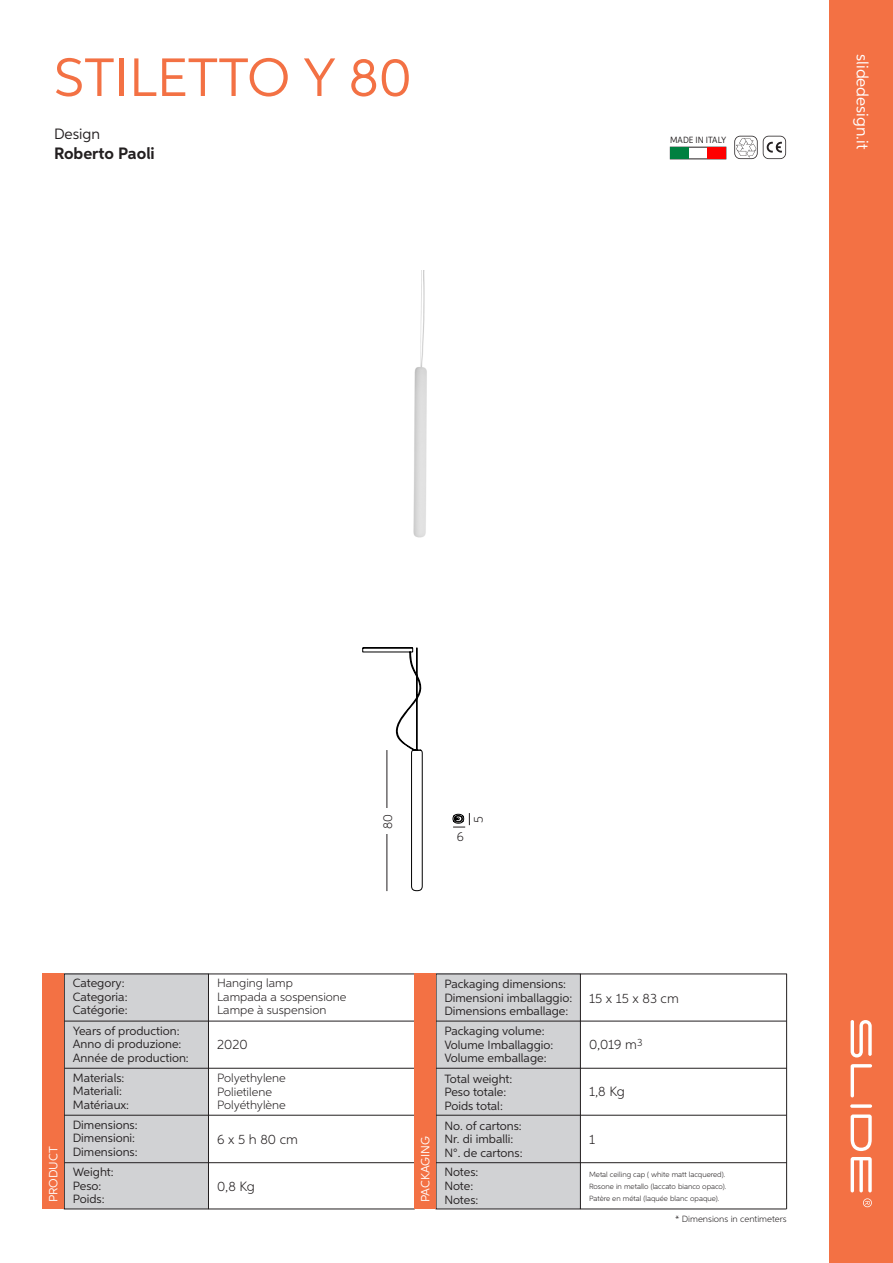
<style>
.page{position:relative;width:893px;height:1263px;background:#fff}
.page>*{position:absolute;margin:0;border:0;box-sizing:border-box;transform-origin:0 0}
.t1{font:54px "Aspira";color:#f37144}
.t2{font:16.5px "Aspira";color:#fff}
.t3{font:700 16.5px "Aspira";color:#231f20}
.t4{font:15px "Aspira";color:#231f20}
.t5{font:300 13.5px "Aspira";color:#231f20}
.t6{font:300 12.9px "Aspira";color:#231f20}
.t7{font:12px/13.5px "Aspira";color:#231f20}
.t8{font:300 12px/13.5px "Aspira";color:#231f20}
.t9{font:12px "Aspira";color:#fff}
.t10{font:300 9px "Aspira";color:#231f20}
.t11{font:9px "Aspira Nar";color:#231f20}
.t12{font:300 7.5px/12px "Aspira";color:#231f20}
</style>
<div class="page">
<div style="left:829px;top:0;width:64px;height:1263px;background:#f37144"></div>
<svg style="left:734px;top:136px;width:52px;height:23px"></svg>
<div style="left:670px;top:147px;width:19px;height:12px;background:#008040"></div>
<div style="left:708px;top:147px;width:18px;height:12px;background:#fe0000"></div>
<div style="left:64px;top:974px;width:144px;height:235px;background:#d1d2d4"></div>
<div style="left:64px;top:974px;width:145px;height:235px;border:1px solid #231f20"></div>
<div style="left:436px;top:974px;width:144px;height:235px;background:#d1d2d4"></div>
<div style="left:436px;top:974px;width:145px;height:235px;border:1px solid #231f20"></div>
<hr style="left:64px;top:1021px;width:722px;height:1px;background:#231f20">
<hr style="left:209px;top:974px;width:206px;height:1px;background:#231f20">
<hr style="left:64px;top:1068px;width:723px;height:1px;background:#231f20">
<hr style="left:64px;top:1115px;width:722px;height:1px;background:#231f20">
<hr style="left:209px;top:1209px;width:206px;height:1px;background:#231f20">
<hr style="left:581px;top:1209px;width:205px;height:1px;background:#231f20">
<hr style="left:64px;top:1162px;width:723px;height:1px;background:#231f20">
<hr style="left:581px;top:974px;width:206px;height:1px;background:#231f20">
<hr style="left:786px;top:974px;width:1px;height:235px;background:#231f20">
<div style="left:43px;top:974px;width:21px;height:235px;background:#f37144"></div>
<div style="left:415px;top:974px;width:21px;height:235px;background:#f37144"></div>
<img style="left:413px;top:271px;width:14px;height:267px">
<svg style="left:863px;top:1198px;width:9px;height:9px"></svg>
<svg style="left:850px;top:1104px;width:22px;height:4px"></svg>
<svg style="left:851px;top:1114px;width:21px;height:37px"></svg>
<svg style="left:851px;top:1064px;width:21px;height:33px"></svg>
<svg style="left:851px;top:1157px;width:21px;height:35px"></svg>
<svg style="left:851px;top:1020px;width:21px;height:37px"></svg>
<svg style="left:362px;top:647px;width:108px;height:244px"></svg>
<h1 class="t1" style="left:54px;top:45px;width:359px">STILETTO Y 80</h1>
<p class="t4" style="left:54px;top:125px;width:48px">Design</p>
<h2 class="t3" style="left:54px;top:143px;width:102px">Roberto Paoli</h2>
<p class="t11" style="left:670px;top:134px;width:58px">MADE IN ITALY</p>
<h2 class="t2" style="left:872px;top:54px;width:97px;rotate:90deg">slidedesign.it</h2>
<p class="t6" style="left:380px;top:829px;width:16px;rotate:-90deg">80</p>
<p class="t6" style="left:457px;top:828px;width:8px">6</p>
<p class="t6" style="left:471px;top:823px;width:8px;rotate:-90deg">5</p>
<p class="t7" style="left:73px;top:976px;width:56px">Category:<br>Categoria:<br>Catégorie:</p>
<p class="t8" style="left:217px;top:976px;width:131px">Hanging lamp<br>Lampada a sospensione<br>Lampe à suspension</p>
<p class="t7" style="left:444px;top:977px;width:129px">Packaging dimensions:<br>Dimensioni imballaggio:<br>Dimensions emballage:</p>
<p class="t5" style="left:589px;top:990px;width:91px">15 x 15 x 83 cm</p>
<p class="t7" style="left:73px;top:1024px;width:118px">Years of production:<br>Anno di produzione:<br>Année de production:</p>
<p class="t5" style="left:217px;top:1036px;width:32px">2020</p>
<p class="t7" style="left:444px;top:1024px;width:111px">Packaging volume:<br>Volume Imballaggio:<br>Volume emballage:</p>
<p class="t5" style="left:589px;top:1036px;width:55px">0,019 m<sup>3</sup></p>
<p class="t7" style="left:73px;top:1071px;width:58px">Materials:<br>Materiali:<br>Matériaux:</p>
<p class="t7" style="left:73px;top:1118px;width:66px">Dimensions:<br>Dimensioni:<br>Dimensions:</p>
<p class="t8" style="left:217px;top:1071px;width:70px">Polyethylene<br>Polietilene<br>Polyéthylène</p>
<p class="t5" style="left:217px;top:1131px;width:82px">6 x 5 h 80 cm</p>
<p class="t9" style="left:46px;top:1202px;width:57px;rotate:-90deg">PRODUCT</p>
<p class="t9" style="left:418px;top:1202px;width:68px;rotate:-90deg">PACKAGING</p>
<p class="t7" style="left:73px;top:1165px;width:42px">Weight:<br>Peso:<br>Poids:</p>
<p class="t5" style="left:217px;top:1178px;width:39px">0,8 Kg</p>
<p class="t7" style="left:444px;top:1072px;width:70px">Total weight:<br>Peso totale:<br>Poids total:</p>
<p class="t7" style="left:444px;top:1118px;width:80px">No. of cartons:<br>Nr. di imballi:<br>N°. de cartons:</p>
<p class="t7" style="left:444px;top:1165px;width:36px">Notes:<br>Note:<br>Notes:</p>
<p class="t5" style="left:589px;top:1083px;width:37px">1,8 Kg</p>
<p class="t5" style="left:589px;top:1131px;width:7px">1</p>
<p class="t12" style="left:589px;top:1169px;width:139px">Metal ceiling cap ( white matt lacquered).<br>Rosone in metallo (laccato bianco opaco).<br>Patère en métal (laquée blanc opaque).</p>
<p class="t10" style="left:675px;top:1213px;width:113px">* Dimensions in centimeters</p>
</div>
